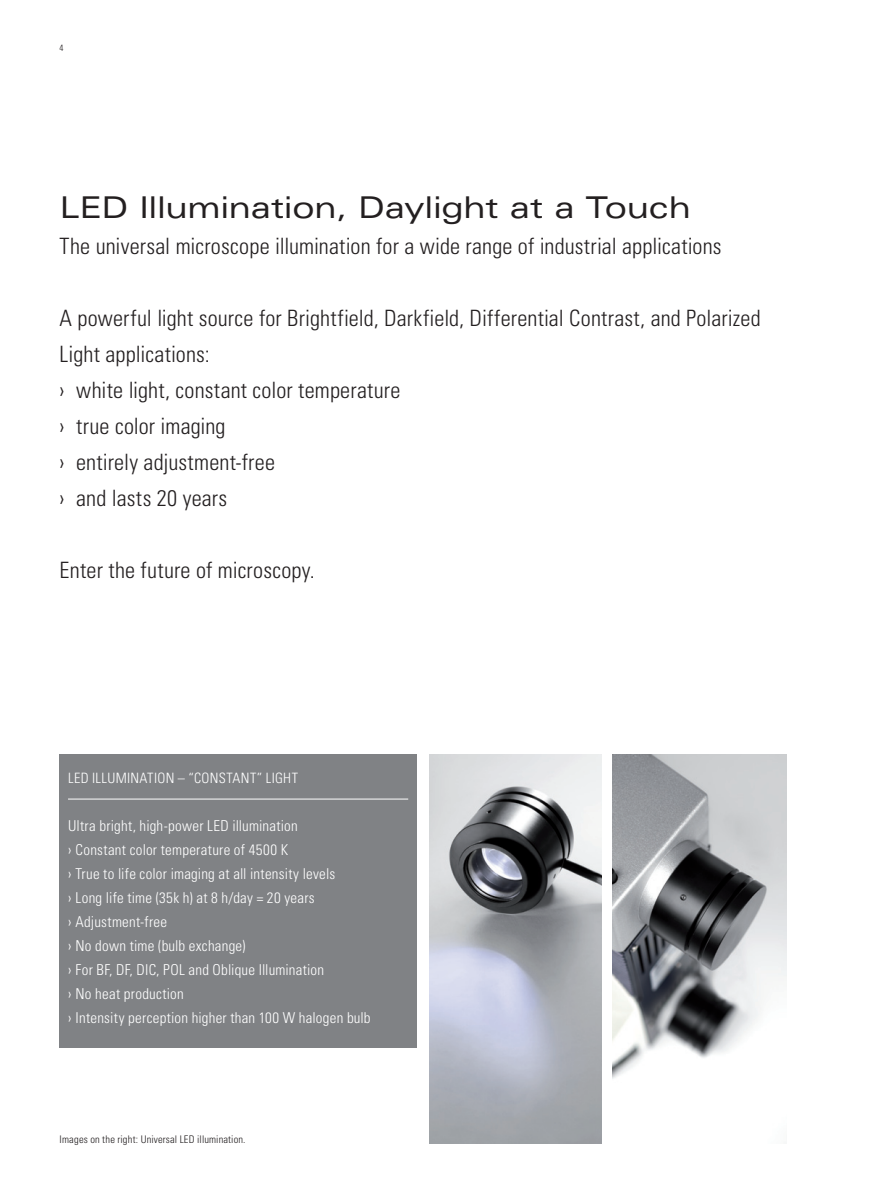
<style>
.page{position:relative;width:893px;height:1191px;background:#fff}
.page>*{position:absolute;margin:0;border:0;box-sizing:border-box;transform-origin:0 0}
.t1{font:expanded 30px "Univers LT Std";letter-spacing:-.01em;color:#231f20}
.t2{font:300 condensed 22.5px/36px "Univers LT Std";letter-spacing:.005em;color:#231f20}
.t3{font:300 condensed 15px/24px "Univers LT Std";letter-spacing:.015em;color:#fff}
.t4{font:300 condensed 14.25px "Univers LT Std";letter-spacing:.025em;color:#fff}
.t5{font:300 condensed 10.5px "Univers LT Std";letter-spacing:.01em;color:#231f20}
.t6{font:300 condensed 9px "Univers LT Std";color:#231f20}
</style>
<div class="page">
<div style="left:60px;top:754px;width:357px;height:293px;background:#808285"></div>
<hr style="left:68px;top:798px;width:340px;height:1px;background:#fff">
<img style="left:612px;top:754px;width:175px;height:325px">
<img style="left:429px;top:754px;width:172px;height:389px">
<p class="t6" style="left:60px;top:42px;width:5px">4</p>
<h1 class="t1" style="left:60px;top:190px;width:633px">LED I llumination, Daylight at a Touch</h1>
<h2 class="t2" style="left:60px;top:228px;width:664px">The universal microscope illumination for a wide range of industrial applications</h2>
<h2 class="t2" style="left:60px;top:300px;width:703px">A powerful light source for Brightfield, Darkfield, Differential Contrast, and Polarized</h2>
<h2 class="t2" style="left:60px;top:336px;width:342px">Light applications:<br>› white light, constant color temperature › true color imaging<br>› entirely adjustment-free<br>› and lasts 20 years</h2>
<h2 class="t2" style="left:60px;top:552px;width:257px">Enter the future of microscopy.</h2>
<p class="t4" style="left:68px;top:769px;width:36px">LED Illumi</p>
<p class="t4" style="left:130px;top:769px;width:167px">nation – “constant” light</p>
<p class="t3" style="left:68px;top:813px;width:304px">Ultra bright, high-power LED illumination<br>› Constant color temperature of 4500 K<br>› True to life color imaging at all intensity levels<br>› Long life time (35k h) at 8 h/day = 20 years<br>› Adjustment-free<br>› No down time (bulb exchange)<br>› For BF, DF, DIC, POL and Oblique Illumination<br>› No heat production<br>› Intensity perception higher than 100 W halogen bulb</p>
<p class="t5" style="left:60px;top:1132px;width:188px">Images on the right: Universal LED illumination.</p>
</div>
